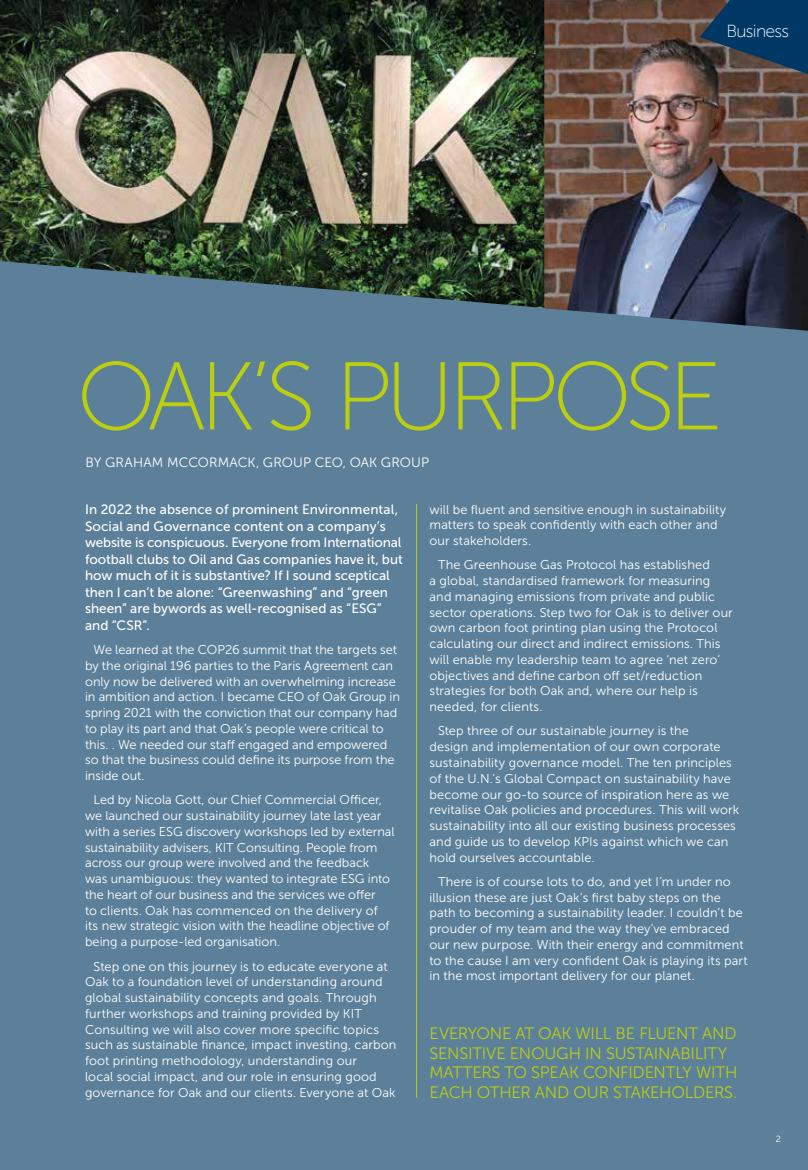
<style>
.page{position:relative;width:808px;height:1170px;background:#fff}
.page>*{position:absolute;margin:0;border:0;box-sizing:border-box;transform-origin:0 0}
.t1{font:96px "Museo Sans 100";letter-spacing:-.07em;color:#bccf0f}
.t2{font:17.4px "Museo Sans 100";letter-spacing:-.04em;color:#fff}
.t3{font:16.5px/19.5px "Museo Sans 300";letter-spacing:-.01em;color:#bccf0f}
.t4{font:13.5px/16.5px "Museo Sans 500";color:#fff}
.t5{font:13.5px "Museo Sans 300";letter-spacing:.01em;color:#fff}
.t6{font:12.75px/15.8px "Museo Sans 300";letter-spacing:.005em;color:#fff}
.t7{font:9px "Museo Sans 300";color:#fff}
</style>
<div class="page">
<div style="left:0;top:0;width:808px;height:1169px;background:#5c8099"></div>
<img style="left:0;top:0;width:544px;height:308px">
<img style="left:544px;top:0;width:264px;height:331px">
<hr style="left:416px;top:504px;width:1px;height:593px;background:#bccf0f">
<svg style="left:700px;top:0;width:108px;height:74px;background:#1d3d5a"></svg>
<h2 class="t2" style="left:726px;top:22px;width:64px">Business</h2>
<h1 class="t1" style="left:77px;top:345px;width:648px">OAK’S PURPOSE</h1>
<p class="t5" style="left:86px;top:455px;width:345px">BY GRAHAM MCCORMACK, GROUP CEO, OAK GROUP</p>
<p class="t4" style="left:85px;top:501px;width:319px">In 2022 the absence of prominent Environmental, Social and Governance content on a company’s website is conspicuous. Everyone from International football clubs to Oil and Gas companies have it, but how much of it is substantive? If I sound sceptical then I can’t be alone: “Greenwashing” and “green sheen” are bywords as well-recognised as “ESG” and “CSR”.</p>
<p class="t6" style="left:85px;top:642px;width:316px;text-indent:9px">We learned at the COP26 summit that the targets set by the original 196 parties to the Paris Agreement can only now be delivered with an overwhelming increase in ambition and action. I became CEO of Oak Group in spring 2021 with the conviction that our company had to play its part and that Oak’s people were critical to this. . We needed our staff engaged and empowered so that the business could define its purpose from the inside out.</p>
<p class="t6" style="left:85px;top:792px;width:311px;text-indent:9px">Led by Nicola Gott, our Chief Commercial Officer, we launched our sustainability journey late last year with a series ESG discovery workshops led by external sustainability advisers, KIT Consulting. People from across our group were involved and the feedback was unambiguous: they wanted to integrate ESG into the heart of our business and the services we offer<br>to clients. Oak has commenced on the delivery of<br>its new strategic vision with the headline objective of being a purpose-led organisation.</p>
<p class="t6" style="left:85px;top:958px;width:313px;text-indent:9px">Step one on this journey is to educate everyone at Oak to a foundation level of understanding around global sustainability concepts and goals. Through further workshops and training provided by KIT Consulting we will also cover more specific topics such as sustainable finance, impact investing, carbon foot printing methodology, understanding our<br>local social impact, and our role in ensuring good governance for Oak and our clients. Everyone at Oak</p>
<p class="t6" style="left:429px;top:501px;width:298px">will be fluent and sensitive enough in sustainability matters to speak confidently with each other and our stakeholders.</p>
<p class="t6" style="left:429px;top:557px;width:305px;text-indent:9px">The Greenhouse Gas Protocol has established<br>a global, standardised framework for measuring and managing emissions from private and public sector operations. Step two for Oak is to deliver our own carbon foot printing plan using the Protocol calculating our direct and indirect emissions. This will enable my leadership team to agree ‘net zero’ objectives and define carbon off set/reduction strategies for both Oak and, where our help is needed, for clients.</p>
<p class="t6" style="left:429px;top:723px;width:311px;text-indent:9px">Step three of our sustainable journey is the<br>design and implementation of our own corporate sustainability governance model. The ten principles of the U.N.’s Global Compact on sustainability have become our go-to source of inspiration here as we revitalise Oak policies and procedures. This will work sustainability into all our existing business processes and guide us to develop KPIs against which we can hold ourselves accountable.</p>
<p class="t6" style="left:429px;top:873px;width:320px;text-indent:9px">There is of course lots to do, and yet I’m under no illusion these are just Oak’s first baby steps on the path to becoming a sustainability leader. I couldn’t be prouder of my team and the way they’ve embraced our new purpose. With their energy and commitment to the cause I am very confident Oak is playing its part in the most important delivery for our planet.</p>
<p class="t3" style="left:429px;top:1023px;width:309px">EVERYONE AT OAK WILL BE FLUENT AND SENSITIVE ENOUGH IN SUSTAINABILITY MATTERS TO SPEAK CONFIDENTLY WITH EACH OTHER AND OUR STAKEHOLDERS.</p>
<p class="t7" style="left:776px;top:1133px;width:7px">2</p>
</div>
